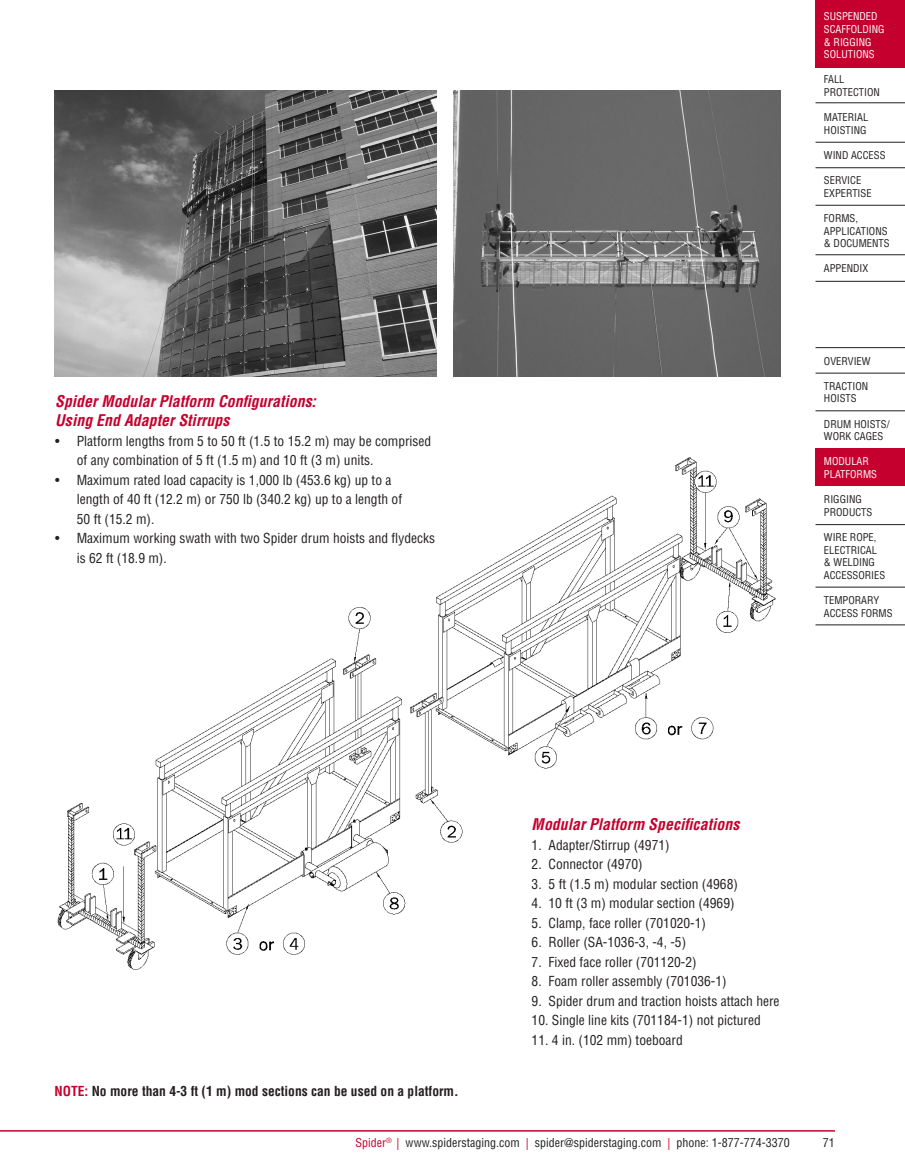
<style>
.page{position:relative;width:905px;height:1175px;background:#fff}
.page>*{position:absolute;margin:0;border:0;box-sizing:border-box;transform-origin:0 0}
.t1{font:italic 700 condensed 15.75px "Helvetica LT Std";letter-spacing:.005em;color:#c5002e}
.t2{font:condensed 13.5px/19.5px "Helvetica LT Std";color:#231f20}
.t3{font:700 condensed 13.5px "Helvetica LT Std";color:#231f20}
.t4{font:condensed 12px "Helvetica LT Std";color:#231f20}
.t5{font:condensed 10.5px/12.6px "Helvetica LT Std";color:#231f20}
.t6{font:condensed 10.5px/12.6px "Helvetica LT Std";color:#fff}
.s1{color:#c5002e}
</style>
<div class="page">
<div style="left:815px;top:0;width:89px;height:68px;background:#c5002e"></div>
<hr style="left:815px;top:102px;width:89px;height:1px;background:#231f20">
<hr style="left:815px;top:142px;width:89px;height:1px;background:#231f20">
<hr style="left:815px;top:167px;width:89px;height:1px;background:#231f20">
<hr style="left:815px;top:205px;width:89px;height:1px;background:#231f20">
<hr style="left:815px;top:254px;width:89px;height:1px;background:#231f20">
<hr style="left:815px;top:281px;width:89px;height:1px;background:#231f20">
<hr style="left:0;top:1130px;width:835px;height:1px;background:#c5002e">
<img style="left:57px;top:457px;width:767px;height:513px">
<img style="left:55px;top:90px;width:381px;height:286px">
<img style="left:453px;top:90px;width:327px;height:286px">
<div style="left:815px;top:448px;width:89px;height:38px;background:#c5002e"></div>
<hr style="left:815px;top:347px;width:89px;height:1px;background:#231f20">
<hr style="left:815px;top:373px;width:89px;height:1px;background:#231f20">
<hr style="left:815px;top:410px;width:89px;height:1px;background:#231f20">
<hr style="left:815px;top:524px;width:89px;height:1px;background:#231f20">
<hr style="left:815px;top:586px;width:89px;height:1px;background:#231f20">
<hr style="left:815px;top:624px;width:89px;height:1px;background:#231f20">
<p class="t1" style="left:55px;top:391px;width:262px">Spider Modular Platform Configurations:</p>
<p class="t1" style="left:55px;top:411px;width:176px">Using End Adapter Stirrups</p>
<p class="t2" style="left:77px;top:431px;width:356px;text-indent:-22px">• Platform lengths from 5 to 50 ft (1.5 to 15.2 m) may be comprised of any combination of 5 ft (1.5 m) and 10 ft (3 m) units.</p>
<p class="t2" style="left:77px;top:470px;width:327px;text-indent:-22px">• Maximum rated load capacity is 1,000 lb (453.6 kg) up to a length of 40 ft (12.2 m) or 750 lb (340.2 kg) up to a length of<br>50 ft (15.2 m).</p>
<p class="t2" style="left:77px;top:528px;width:360px;text-indent:-22px">• Maximum working swath with two Spider drum hoists and flydecks is 62 ft (18.9 m).</p>
<p class="t6" style="left:824px;top:10px;width:62px">SUSPENDED<br>SCAFFOLDING &amp; RIGGING<br>SOLUTIONS</p>
<p class="t5" style="left:824px;top:73px;width:58px">FALL<br>PROTECTION</p>
<p class="t5" style="left:824px;top:111px;width:46px">MATERIAL<br>HOISTING</p>
<p class="t5" style="left:824px;top:149px;width:63px">WIND ACCESS</p>
<p class="t5" style="left:824px;top:174px;width:49px">SERVICE<br>EXPERTISE</p>
<p class="t5" style="left:824px;top:212px;width:67px">FORMS,<br>APPLICATIONS &amp; DOCUMENTS</p>
<p class="t5" style="left:824px;top:262px;width:46px">APPENDIX</p>
<p class="t5" style="left:824px;top:354px;width:48px">OVERVIEW</p>
<p class="t5" style="left:824px;top:379px;width:46px">TRACTION</p>
<p class="t5" style="left:824px;top:392px;width:34px">HOISTS</p>
<p class="t5" style="left:824px;top:417px;width:67px">DRUM HOISTS/</p>
<p class="t5" style="left:824px;top:430px;width:61px">WORK CAGES</p>
<p class="t6" style="left:824px;top:455px;width:46px">MODULAR</p>
<p class="t6" style="left:824px;top:468px;width:55px">PLATFORMS</p>
<p class="t5" style="left:824px;top:493px;width:39px">RIGGING</p>
<p class="t5" style="left:824px;top:505px;width:50px">PRODUCTS</p>
<p class="t5" style="left:824px;top:531px;width:54px">WIRE ROPE,</p>
<p class="t5" style="left:824px;top:543px;width:55px">ELECTRICAL</p>
<p class="t5" style="left:824px;top:556px;width:53px">&amp; WELDING</p>
<p class="t5" style="left:824px;top:568px;width:63px">ACCESSORIES</p>
<p class="t5" style="left:824px;top:594px;width:57px">TEMPORARY</p>
<p class="t5" style="left:824px;top:606px;width:70px">ACCESS FORMS</p>
<p class="t3" style="left:55px;top:1082px;width:405px"><span class="s1">NOTE:</span> No more than 4-3 ft (1 m) mod sections can be used on a platform.</p>
<p class="t1" style="left:531px;top:814px;width:209px">Modular Platform Specifications</p>
<p class="t2" style="left:531px;top:835px;width:139px">1. Adapter/Stirrup (4971)</p>
<p class="t2" style="left:531px;top:854px;width:112px">2. Connector (4970)</p>
<p class="t2" style="left:531px;top:874px;width:208px">3. 5 ft (1.5 m) modular section (4968)</p>
<p class="t2" style="left:531px;top:893px;width:204px">4. 10 ft (3 m) modular section (4969)</p>
<p class="t2" style="left:531px;top:913px;width:176px">5. Clamp, face roller (701020-1)</p>
<p class="t2" style="left:531px;top:932px;width:156px">6. Roller (SA-1036-3, -4, -5)</p>
<p class="t2" style="left:531px;top:952px;width:166px">7. Fixed face roller (701120-2)</p>
<p class="t2" style="left:531px;top:971px;width:196px">8. Foam roller assembly (701036-1)</p>
<p class="t2" style="left:531px;top:991px;width:249px">9. Spider drum and traction hoists attach here</p>
<p class="t2" style="left:531px;top:1010px;width:231px">10. Single line kits (701184-1) not pictured</p>
<p class="t2" style="left:531px;top:1030px;width:153px">11. 4 in. (102 mm) toeboard</p>
<p class="t4" style="left:355px;top:1134px;width:436px"><span class="s1">Spider</span><sup>®</sup> <span class="s1">|</span> www.spiderstaging.com <span class="s1">|</span> spider@spiderstaging.com <span class="s1">|</span> phone: 1-877-774-3370</p>
<p class="t4" style="left:823px;top:1134px;width:13px">71</p>
</div>
